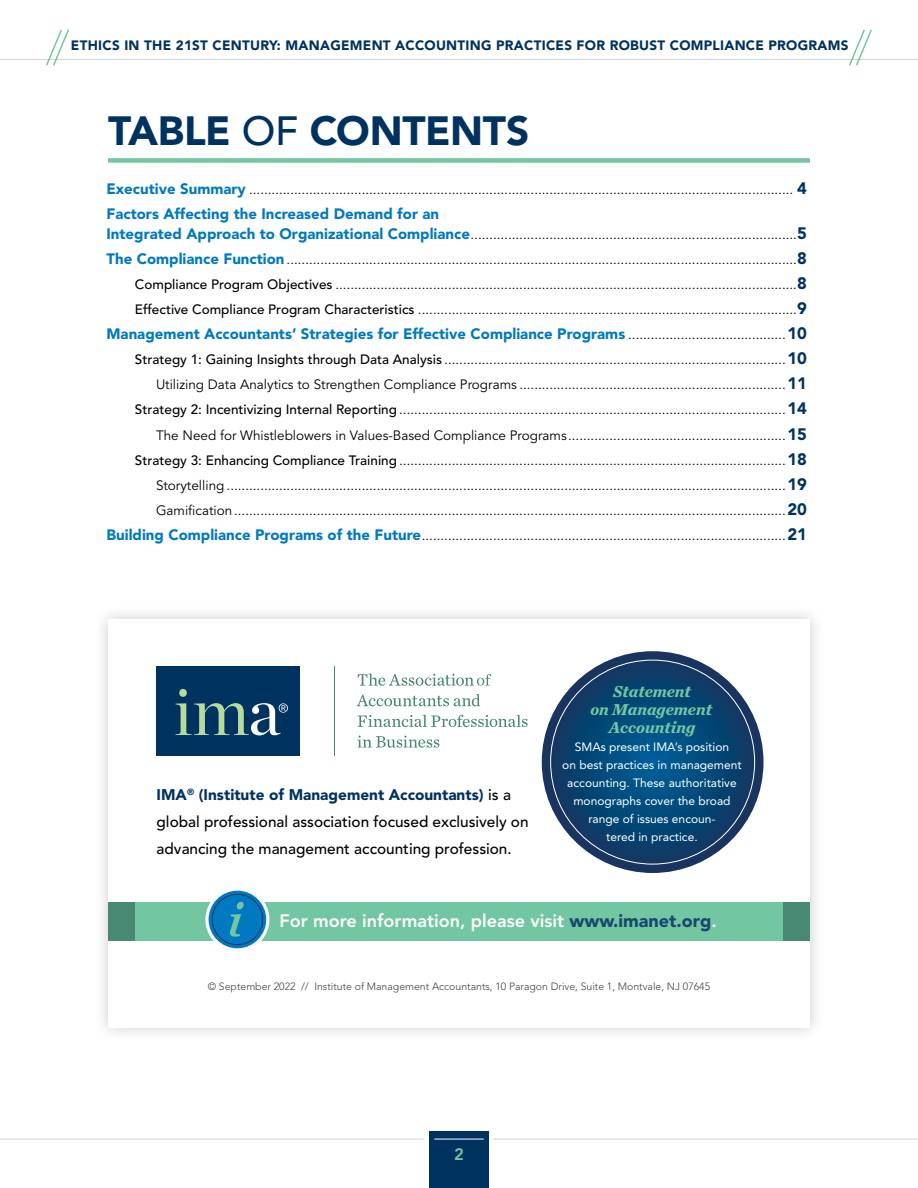
<style>
.page{position:relative;width:918px;height:1188px;background:#fff}
.page>*{position:absolute;margin:0;border:0;box-sizing:border-box;transform-origin:0 0}
.t1{font:900 40.5px "Avenir LT Std";letter-spacing:-.01em;color:#003260}
.t2{font:800 18px "Avenir LT Std";color:#fff}
.t3{font:italic 700 16.5px/18px "Chronicle Text G1";color:#72c6a1;text-align:center}
.t4{font:800 16.5px "Avenir LT Std";color:#72c6a1}
.t5{font:500 15.3px/27px "Avenir LT Std";color:#000}
.t6{font:900 15px "Avenir LT Std";color:#0079c1}
.t7{font:13.5px/25px "Avenir LT Std";color:#000;text-align:right}
.t8{font:900 13.5px "Avenir LT Std";letter-spacing:.02em;color:#003260}
.t9{font:12px/18px "Avenir LT Std";color:#fff;text-align:center}
.t10{font:300 10.5px "Avenir LT Std";color:#414042}
.s1{font-weight:500}
.s2{font-weight:900;font-size:15px;color:#0079c1}
.s3{font-weight:900;font-size:16.5px;color:#003260}
.s4{font-weight:400;font-size:13.5px;color:#000}
.s5{font-size:16.5px;color:#003260}
.s6{font-weight:900;color:#003260}
.s7{font-weight:900;color:#1a4670}
</style>
<div class="page">
<hr style="left:0;top:59px;width:918px;height:1px;background:#d5d2d5">
<svg style="left:46px;top:29px;width:23px;height:37px"></svg>
<svg style="left:849px;top:29px;width:23px;height:37px"></svg>
<div style="left:429px;top:1131px;width:60px;height:57px;background:#003260"></div>
<hr style="left:434px;top:1139px;width:50px;height:1px;background:#fff">
<hr style="left:0;top:1139px;width:424px;height:1px;background:#d5d2d5">
<hr style="left:494px;top:1139px;width:424px;height:1px;background:#d5d2d5">
<div style="left:108px;top:158px;width:702px;height:5px;background:#72c6a1"></div>
<div style="left:93px;top:604px;width:732px;height:439px;background:#000;opacity:.2"></div>
<div style="left:108px;top:620px;width:702px;height:408px;background:#fff"></div>
<div style="left:108px;top:902px;width:702px;height:39px;background:#72c6a1"></div>
<svg style="left:207px;top:889px;width:61px;height:61px;background:#1782c2"></svg>
<div style="left:205px;top:887px;width:64px;height:65px;border:3px solid #fff;border-radius:50%"></div>
<div style="left:212px;top:894px;width:51px;height:51px;border:1px solid #003260;border-radius:50%"></div>
<svg style="left:230px;top:902px;width:14px;height:35px"></svg>
<div style="left:108px;top:902px;width:27px;height:39px;background:#488974"></div>
<div style="left:783px;top:902px;width:27px;height:39px;background:#488974"></div>
<svg style="left:542px;top:651px;width:222px;height:222px;background:#0e4774"></svg>
<hr style="left:334px;top:666px;width:1px;height:90px;background:#488974">
<svg style="left:357px;top:694px;width:123px;height:12px"></svg>
<svg style="left:358px;top:715px;width:170px;height:12px"></svg>
<svg style="left:358px;top:736px;width:81px;height:12px"></svg>
<svg style="left:358px;top:674px;width:133px;height:12px"></svg>
<div style="left:157px;top:666px;width:143px;height:90px;background:#003260"></div>
<svg style="left:176px;top:689px;width:112px;height:46px"></svg>
<p class="t8" style="left:71px;top:37px;width:779px">ETHICS IN THE 21ST CENTURY: MANAGEMENT ACCOUNTING PRACTICES FOR ROBUST COMPLIANCE PROGRAMS</p>
<h1 class="t1" style="left:108px;top:106px;width:423px">TABLE <span class="s1">OF</span> CONTENTS</h1>
<p class="t7" style="left:106px;top:177px;width:702px"><span class="s2">Executive Summary</span> ................................................................................................................................................. <span class="s3">4</span></p>
<p class="t6" style="left:106px;top:205px;width:334px">Factors Affecting the Increased Demand for an</p>
<p class="t7" style="left:106px;top:222px;width:702px"><span class="s2">Integrated Approach to Organizational Compliance</span>.......................................................................................<span class="s3">5<br></span><span class="s2">The Compliance Function</span>........................................................................................................................................<span class="s3">8<br></span><span class="s1">Compliance Program Objectives</span> ...........................................................................................................................<span class="s3">8<br></span><span class="s1">Effective Compliance Program Characteristics</span> .....................................................................................................<span class="s3">9</span></p>
<p class="t6" style="left:106px;top:325px;width:702px">Management Accountants’ Strategies for Effective Compliance Programs <span class="s4">..........................................</span><span class="s5">10</span></p>
<p class="t7" style="left:106px;top:347px;width:702px"><span class="s1">Strategy 1: Gaining Insights through Data Analysis</span> ...........................................................................................<span class="s3">10<br></span>Utilizing Data Analytics to Strengthen Compliance Programs .......................................................................<span class="s3">11<br></span><span class="s1">Strategy 2: Incentivizing Internal Reporting</span> .......................................................................................................<span class="s3">14<br></span>The Need for Whistleblowers in Values-Based Compliance Programs..........................................................<span class="s3">15<br></span><span class="s1">Strategy 3: Enhancing Compliance Training</span> .......................................................................................................<span class="s3">18<br></span>Storytelling .....................................................................................................................................................<span class="s3">19<br></span>Gamification...................................................................................................................................................<span class="s3">20<br></span><span class="s2">Building Compliance Programs of the Future</span>.................................................................................................<span class="s3">21</span></p>
<p class="t5" style="left:157px;top:781px;width:374px"><span class="s6">IMA</span><sup>®</sup> <span class="s6">(Institute of Management Accountants)</span> is a global professional association focused exclusively on advancing the management accounting profession.</p>
<p class="t3" style="left:590px;top:681px;width:123px">Statement<br>on Management<br>Accounting</p>
<p class="t9" style="left:562px;top:738px;width:181px">SMAs present IMA’s position<br>on best practices in management accounting. These authoritative monographs cover the broad range of issues encoun-<br>tered in practice.</p>
<h2 class="t2" style="left:280px;top:910px;width:439px">For more information, please visit <span class="s7">www.imanet.org</span>.</h2>
<p class="t10" style="left:208px;top:981px;width:504px">© September 2022 // Institute of Management Accountants, 10 Paragon Drive, Suite 1, Montvale, NJ 07645</p>
<p class="t4" style="left:454px;top:1145px;width:11px">2</p>
</div>
